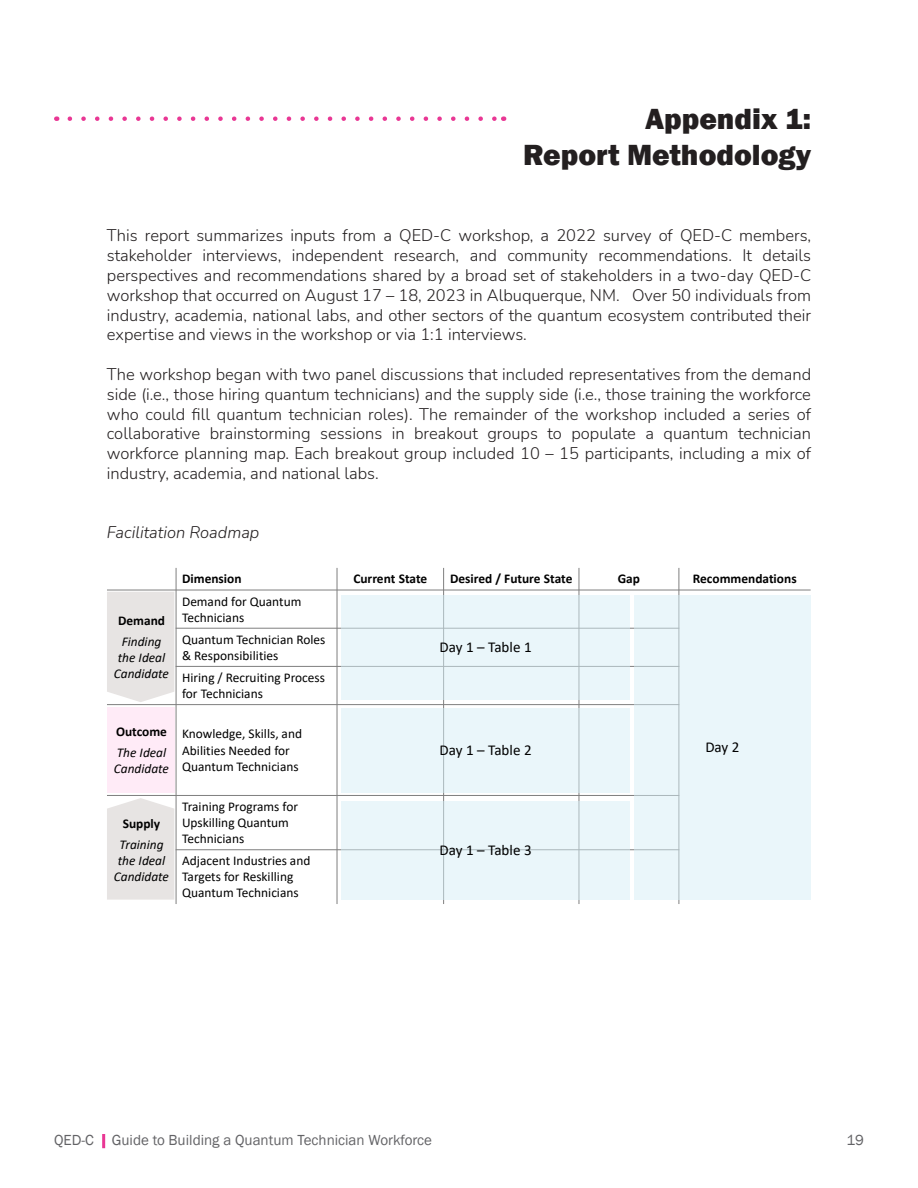
<style>
.page{position:relative;width:918px;height:1188px;background:#fff}
.page>*{position:absolute;margin:0;border:0;box-sizing:border-box;transform-origin:0 0}
.t1{font:800 30px "Franklin Gothic";color:#231f20}
.t2{font:300 16.5px/19.8px "Nunito";color:#231f20;text-align:justify}
.t3{font:italic 300 16.5px "Nunito";color:#231f20}
.t4{font:15.15px "Calibri";color:#000}
.t5{font:15px "Franklin Gothic";color:#636366}
.t6{font:13.35px/16px "Calibri";color:#000}
.t7{font:italic 13.35px/16px "Calibri";letter-spacing:-.005em;color:#000}
.t8{font:700 13.35px "Calibri";color:#000}
.s1{font-weight:700;font-style:normal}
</style>
<div class="page">
<hr style="left:102px;top:1134px;width:3px;height:14px;background:#e93794">
<svg style="left:70px;top:116px;width:426px;height:5px"></svg>
<div style="left:107px;top:707px;width:67px;height:86px;background:#ffebf7"></div>
<div style="left:107px;top:592px;width:67px;height:110px;background:#e7e4e3"></div>
<div style="left:107px;top:798px;width:67px;height:102px;background:#e7e4e3"></div>
<hr style="left:176px;top:568px;width:1px;height:336px;background:#7f7f7f">
<hr style="left:337px;top:568px;width:1px;height:336px;background:#7f7f7f">
<hr style="left:443px;top:568px;width:1px;height:336px;background:#7f7f7f">
<hr style="left:579px;top:568px;width:1px;height:336px;background:#7f7f7f">
<hr style="left:678px;top:568px;width:1px;height:336px;background:#7f7f7f">
<hr style="left:107px;top:590px;width:704px;height:1px;background:#7f7f7f">
<hr style="left:176px;top:628px;width:503px;height:1px;background:#7f7f7f">
<hr style="left:176px;top:666px;width:503px;height:1px;background:#7f7f7f">
<hr style="left:107px;top:704px;width:572px;height:1px;background:#7f7f7f">
<hr style="left:107px;top:795px;width:572px;height:1px;background:#7f7f7f">
<hr style="left:176px;top:849px;width:503px;height:1px;background:#7f7f7f">
<div style="left:341px;top:595px;width:289px;height:104px;background:#eaf6fa"></div>
<div style="left:341px;top:708px;width:289px;height:84px;background:#eaf6fa"></div>
<div style="left:341px;top:801px;width:289px;height:99px;background:#eaf6fa"></div>
<div style="left:634px;top:595px;width:177px;height:305px;background:#eaf6fa"></div>
<p class="t1" style="left:645px;top:100px;width:167px">Appendix 1:</p>
<p class="t1" style="left:523px;top:136px;width:290px">Report Methodology</p>
<p class="t2" style="left:107px;top:225px;width:706px">This report summarizes inputs from a QED-C workshop, a 2022 survey of QED-C members, stakeholder interviews, independent research, and community recommendations. It details perspectives and recommendations shared by a broad set of stakeholders in a two-day QED-C workshop that occurred on August 17 – 18, 2023 in Albuquerque, NM. Over 50 individuals from industry, academia, national labs, and other sectors of the quantum ecosystem contributed their expertise and views in the workshop or via 1:1 interviews.</p>
<p class="t2" style="left:107px;top:364px;width:706px">The workshop began with two panel discussions that included representatives from the demand side (i.e., those hiring quantum technicians) and the supply side (i.e., those training the workforce who could fill quantum technician roles). The remainder of the workshop included a series of collaborative brainstorming sessions in breakout groups to populate a quantum technician workforce planning map. Each breakout group included 10 – 15 participants, including a mix of industry, academia, and national labs.</p>
<p class="t3" style="left:107px;top:521px;width:154px">Facilitation Roadmap</p>
<p class="t8" style="left:182px;top:570px;width:61px">Dimension</p>
<p class="t8" style="left:353px;top:570px;width:75px">Current State</p>
<p class="t8" style="left:450px;top:570px;width:124px">Desired / Future State</p>
<p class="t8" style="left:618px;top:570px;width:24px">Gap</p>
<p class="t8" style="left:693px;top:570px;width:105px">Recommendations</p>
<p class="t6" style="left:182px;top:593px;width:121px">Demand for Quantum</p>
<p class="t8" style="left:118px;top:611px;width:48px">Demand</p>
<p class="t6" style="left:182px;top:609px;width:64px">Technicians</p>
<p class="t7" style="left:114px;top:633px;width:57px;text-align:center">Finding the Ideal<br>Candidate</p>
<p class="t6" style="left:182px;top:631px;width:145px">Quantum Technician Roles &amp; Responsibilities</p>
<p class="t4" style="left:440px;top:637px;width:94px">Day 1 – Table 1</p>
<p class="t6" style="left:182px;top:669px;width:144px">Hiring / Recruiting Process for Technicians</p>
<p class="t6" style="left:182px;top:726px;width:122px">Knowledge, Skills, and<br>Abilities Needed for<br>Quantum Technicians</p>
<p class="t7" style="left:116px;top:720px;width:52px;line-height:21.1px"><span class="s1">Outcome<br></span>The Ideal</p>
<p class="t7" style="left:114px;top:760px;width:57px">Candidate</p>
<p class="t4" style="left:705px;top:737px;width:36px">Day 2</p>
<p class="t4" style="left:440px;top:740px;width:94px">Day 1 – Table 2</p>
<p class="t6" style="left:182px;top:798px;width:118px">Training Programs for<br>Upskilling Quantum<br>Technicians</p>
<p class="t7" style="left:119px;top:812px;width:46px;line-height:21.1px"><span class="s1">Supply<br></span>Training</p>
<p class="t7" style="left:114px;top:852px;width:57px">the Ideal<br>Candidate</p>
<p class="t6" style="left:182px;top:853px;width:130px">Adjacent Industries and<br>Targets for Reskilling<br>Quantum Technicians</p>
<p class="t4" style="left:440px;top:840px;width:94px">Day 1 – Table 3</p>
<p class="t5" style="left:54px;top:1130px;width:380px">QED-C Guide to Building a Quantum Technician Workforce</p>
<p class="t5" style="left:847px;top:1130px;width:19px">19</p>
</div>
